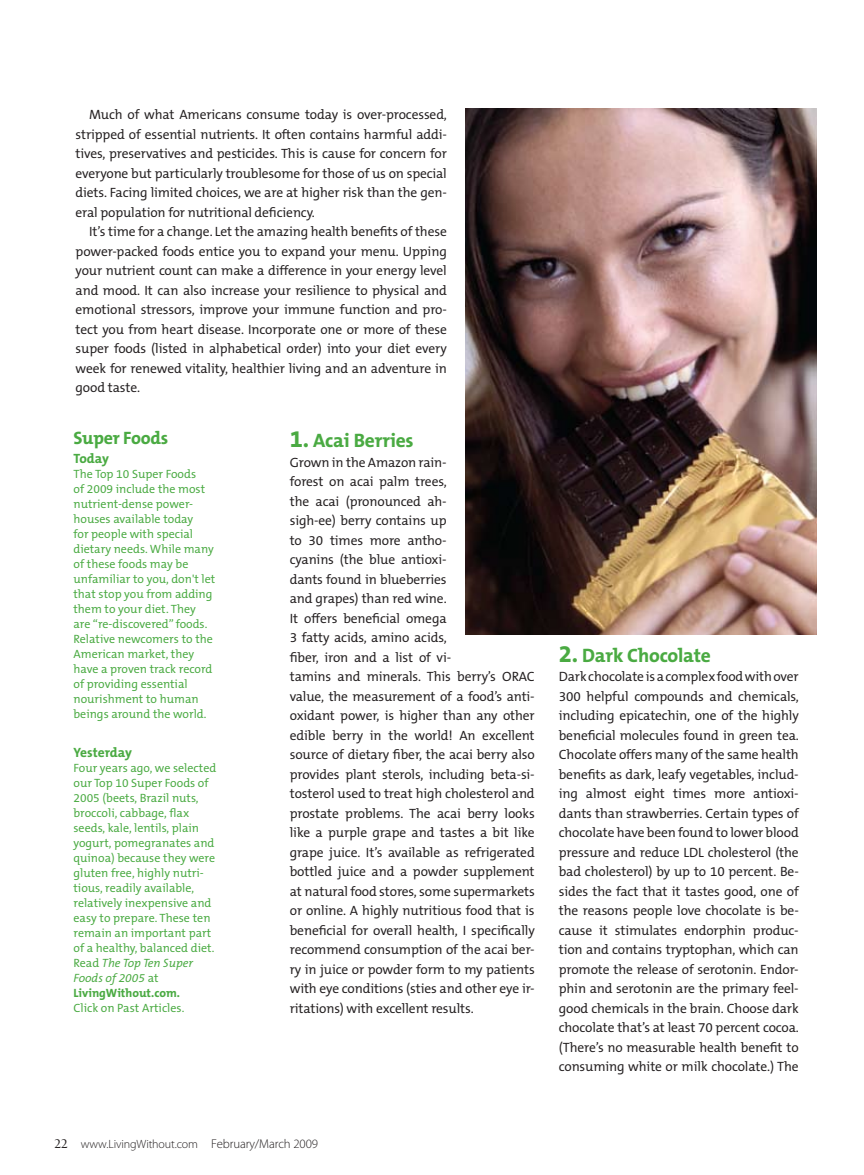
<style>
.page{position:relative;width:864px;height:1175px;background:#fff}
.page>*{position:absolute;margin:0;border:0;box-sizing:border-box;transform-origin:0 0}
.t1{font:700 19.5px "The Mix Office";letter-spacing:-.01em;color:#4aaa42}
.t2{font:700 18px "The Mix Office";letter-spacing:-.015em;color:#4aaa42}
.t3{font:13.5px/19.5px "The Mix Office";letter-spacing:-.01em;color:#231f20;text-align:justify}
.t4{font:700 13.5px "The Mix Office";color:#4aaa42}
.t5{font:12px/15px "The Mix Office";color:#4aaa42}
.t6{font:300 12px "Myriad Pro";letter-spacing:-.01em;color:#231f20}
.s1{font-style:italic}
.s2{font-weight:700}
.s3{font-size:24px}
.s4{font-family:"Berkeley";font-weight:500;font-size:13.5px}
.s5{font-size:12.75px}
</style>
<div class="page">
<img style="left:465px;top:108px;width:351px;height:526px">
<p class="t3" style="left:76px;top:105px;width:373px;text-indent:14px">Much of what Americans consume today is over-processed, stripped of essential nutrients. It often contains harmful addi&shy;tives, preservatives and pesticides. This is cause for concern for everyone but particularly troublesome for those of us on special diets. Facing limited choices, we are at higher risk than the gen&shy;eral population for nutritional deficiency.</p>
<p class="t3" style="left:76px;top:222px;width:373px;text-indent:14px">It’s time for a change. Let the amazing health benefits of these power-packed foods entice you to expand your menu. Upping your nutrient count can make a difference in your energy level and mood. It can also increase your resilience to physical and emotional stressors, improve your immune function and pro&shy;tect you from heart disease. Incorporate one or more of these super foods (listed in alphabetical order) into your diet every week for renewed vitality, healthier living and an adventure in good taste.</p>
<h2 class="t2" style="left:74px;top:428px;width:96px">Super Foods</h2>
<p class="t4" style="left:74px;top:451px;width:37px">Today</p>
<p class="t5" style="left:74px;top:467px;width:143px">The Top 10 Super Foods<br>of 2009 include the most nutrient-dense power&shy;houses available today<br>for people with special dietary needs. While many of these foods may be unfamiliar to you, don't let that stop you from adding them to your diet. They are “re-discovered” foods.<br>Relative newcomers to the<br>American market, they have a proven track record of providing essential nourishment to human beings around the world.</p>
<p class="t4" style="left:74px;top:745px;width:60px">Yesterday</p>
<p class="t5" style="left:74px;top:761px;width:144px">Four years ago, we selected our Top 10 Super Foods of<br>2005 (beets, Brazil nuts, broccoli, cabbage, flax seeds, kale, lentils, plain yogurt, pomegranates and quinoa) because they were gluten free, highly nutri&shy;tious, readily available, relatively inexpensive and easy to prepare. These ten remain an important part of a healthy, balanced diet.<br>Read <span class="s1">The Top Ten Super<br>Foods of 2005</span> at<br><span class="s2">LivingWithout.com.</span></p>
<p class="t5" style="left:74px;top:1001px;width:112px">Click on Past Articles.</p>
<h1 class="t1" style="left:290px;top:430px;width:125px"><span class="s3">1.</span> Acai Berries</h1>
<p class="t3" style="left:290px;top:453px;width:247px;text-align:left">Grown in the Amazon rain-<br>forest on acai palm trees,<br>the acai (pronounced ah-<br>sigh-ee) berry contains up<br>to 30 times more antho-<br>cyanins (the blue antioxi-<br>dants found in blueberries<br>and grapes) than red wine.<br>It offers beneficial omega<br>3 fatty acids, amino acids,<br>fiber, iron and a list of vi-<br>tamins and minerals. This berry’s ORAC value, the measurement of a food’s anti&shy;oxidant power, is higher than any other edible berry in the world! An excellent source of dietary fiber, the acai berry also provides plant sterols, including beta-si&shy;tosterol used to treat high cholesterol and prostate problems. The acai berry looks like a purple grape and tastes a bit like grape juice. It’s available as refrigerated bottled juice and a powder supplement at natural food stores, some supermarkets or online. A highly nutritious food that is beneficial for overall health, I specifically recommend consumption of the acai ber&shy;ry in juice or powder form to my patients with eye conditions (sties and other eye ir&shy;ritations) with excellent results.</p>
<h1 class="t1" style="left:559px;top:645px;width:154px"><span class="s3">2.</span> Dark Chocolate</h1>
<p class="t3" style="left:559px;top:667px;width:242px">Dark chocolate is a complex food with over 300 helpful compounds and chemicals, including epicatechin, one of the highly beneficial molecules found in green tea.<br>Chocolate offers many of the same health benefits as dark, leafy vegetables, includ&shy;ing almost eight times more antioxi&shy;dants than strawberries. Certain types of chocolate have been found to lower blood pressure and reduce LDL cholesterol (the bad cholesterol) by up to 10 percent. Be&shy;sides the fact that it tastes good, one of the reasons people love chocolate is be&shy;cause it stimulates endorphin produc&shy;tion and contains tryptophan, which can promote the release of serotonin. Endor&shy;phin and serotonin are the primary feel&shy;good chemicals in the brain. Choose dark chocolate that’s at least 70 percent cocoa. (There’s no measurable health benefit to consuming white or milk chocolate.) The</p>
<p class="t6" style="left:54px;top:1137px;width:266px"><span class="s4">22</span> www.LivingWithout.com <span class="s5">February/March 2009</span></p>
</div>
